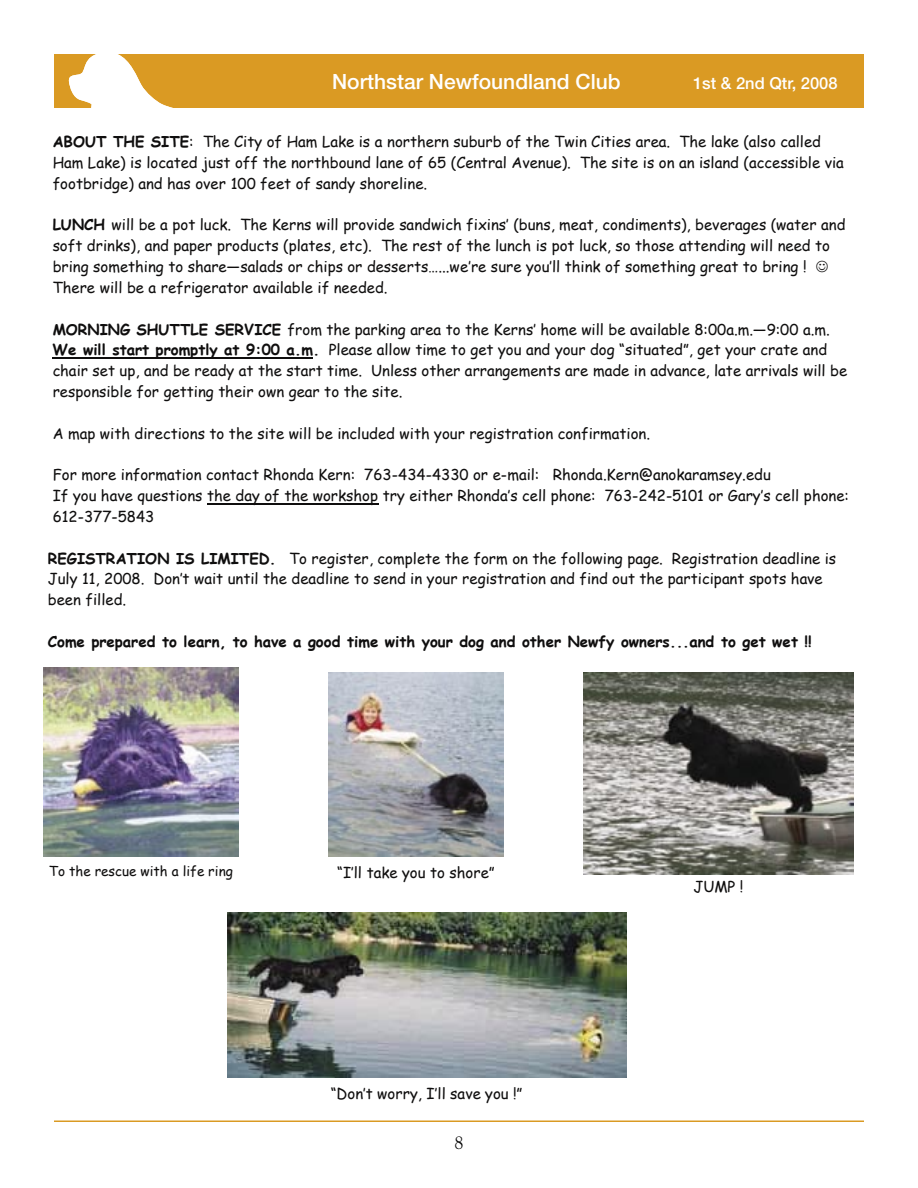
<style>
.page{position:relative;width:918px;height:1188px;background:#fff}
.page>*{position:absolute;margin:0;border:0;box-sizing:border-box;transform-origin:0 0}
.t1{font:500 21px "Helvetica Neue";color:#fff}
.t2{font:18px "Goudy";color:#000}
.t3{font:500 16.5px "Helvetica Neue";color:#fff}
.t4{font:15px/20.9px "Comic Sans MS";color:#0f0e0e}
.t5{font:700 15px "Comic Sans MS";color:#0f0e0e}
.t6{font:13.5px "Comic Sans MS";letter-spacing:-.005em;color:#0f0e0e}
.s1{font-weight:700}
</style>
<div class="page">
<hr style="left:54px;top:1120px;width:810px;height:2px;background:#da9a23">
<svg style="left:54px;top:54px;width:810px;height:54px;background:#dca133"></svg>
<hr style="left:53px;top:357px;width:260px;height:2px;background:#0f0e0e">
<hr style="left:207px;top:503px;width:171px;height:2px;background:#0f0e0e">
<img style="left:43px;top:668px;width:196px;height:189px">
<img style="left:328px;top:672px;width:176px;height:185px">
<img style="left:228px;top:913px;width:398px;height:165px">
<img style="left:584px;top:672px;width:269px;height:202px">
<h1 class="t1" style="left:332px;top:69px;width:290px">Northstar Newfoundland Club</h1>
<p class="t3" style="left:693px;top:73px;width:146px">1st &amp; 2nd Qtr, 2008</p>
<p class="t4" style="left:53px;top:131px;width:793px"><span class="s1">ABOUT THE SITE</span>: The City of Ham Lake is a northern suburb of the Twin Cities area. The lake (also called<br>Ham Lake) is located just off the northbound lane of 65 (Central Avenue). The site is on an island (accessible via footbridge) and has over 100 feet of sandy shoreline.</p>
<p class="t4" style="left:53px;top:214px;width:794px"><span class="s1">LUNCH</span> will be a pot luck. The Kerns will provide sandwich fixins’ (buns, meat, condiments), beverages (water and soft drinks), and paper products (plates, etc). The rest of the lunch is pot luck, so those attending will need to bring something to share—salads or chips or desserts…...we’re sure you’ll think of something great to bring !<br>There will be a refrigerator available if needed.</p>
<p class="t4" style="left:53px;top:318px;width:796px"><span class="s1">MORNING SHUTTLE SERVICE</span> from the parking area to the Kerns’ home will be available 8:00a.m.—9:00 a.m.<br><span class="s1">We will start promptly at 9:00 a.m.</span> Please allow time to get you and your dog “situated”, get your crate and chair set up, and be ready at the start time. Unless other arrangements are made in advance, late arrivals will be responsible for getting their own gear to the site.</p>
<p class="t4" style="left:53px;top:422px;width:599px">A map with directions to the site will be included with your registration confirmation.</p>
<p class="t4" style="left:53px;top:464px;width:798px">For more information contact Rhonda Kern: 763-434-4330 or e-mail: Rhonda.Kern@anokaramsey.edu<br>If you have questions the day of the workshop try either Rhonda’s cell phone: 763-242-5101 or Gary’s cell phone:<br>612-377-5843</p>
<p class="t4" style="left:48px;top:547px;width:790px"><span class="s1">REGISTRATION IS LIMITED.</span> To register, complete the form on the following page. Registration deadline is<br>July 11, 2008. Don’t wait until the deadline to send in your registration and find out the participant spots have been filled.</p>
<p class="t5" style="left:48px;top:630px;width:765px">Come prepared to learn, to have a good time with your dog and other Newfy owners...and to get wet !!</p>
<p class="t6" style="left:49px;top:861px;width:186px">To the rescue with a life ring</p>
<p class="t4" style="left:337px;top:861px;width:159px">“I’ll take you to shore”</p>
<p class="t4" style="left:331px;top:1082px;width:193px">“Don’t worry, I’ll save you !”</p>
<p class="t2" style="left:454px;top:1131px;width:10px">8</p>
<p class="t4" style="left:693px;top:875px;width:52px">JUMP !</p>
</div>
